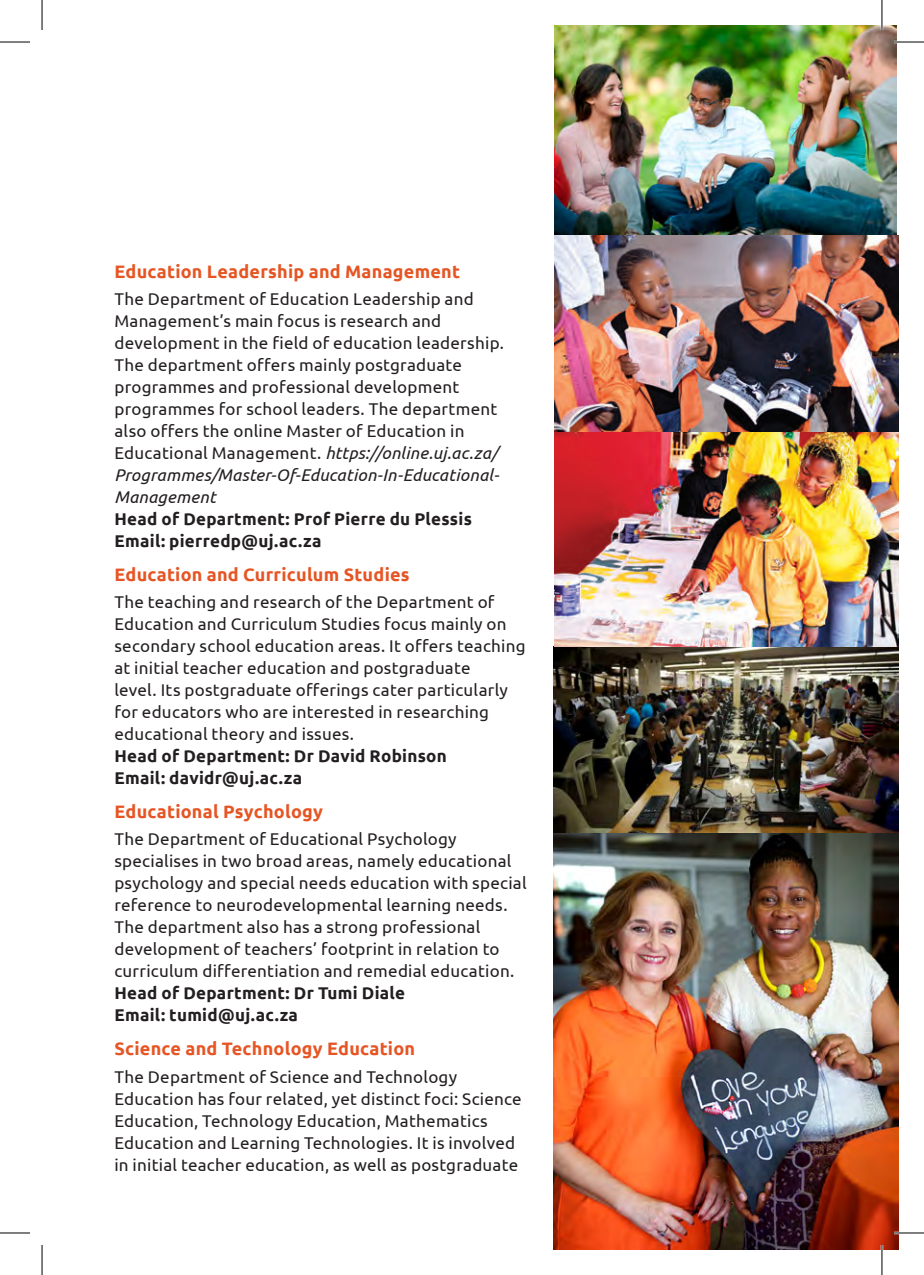
<style>
.page{position:relative;width:924px;height:1275px;background:#fff}
.page>*{position:absolute;margin:0;border:0;box-sizing:border-box;transform-origin:0 0}
.TableSubheading_Merr{font:700 18px "Ubuntu";letter-spacing:.015em;color:#e65524}
.TableSubheading_Merr-2{font:17px/22px "Ubuntu";letter-spacing:.015em;color:#231f20}
.TableSubheading_Merr-3{font:700 17px "Ubuntu";letter-spacing:.015em;color:#231f20}
.s1{font-style:italic}
</style>
<div class="page">
<img style="left:554px;top:26px;width:342px;height:209px">
<img style="left:553px;top:235px;width:345px;height:1014px">
<hr style="left:893px;top:41px;width:30px;height:2px;background:#fff">
<hr style="left:893px;top:1231px;width:30px;height:3px;background:#fff">
<hr style="left:880px;top:0;width:2px;height:30px;background:#fff">
<hr style="left:880px;top:1245px;width:2px;height:30px;background:#fff">
<hr style="left:0;top:42px;width:30px;height:1px;background:#000">
<hr style="left:893px;top:42px;width:30px;height:1px;background:#000">
<hr style="left:0;top:1232px;width:30px;height:1px;background:#000">
<hr style="left:893px;top:1232px;width:30px;height:1px;background:#000">
<hr style="left:42px;top:0;width:1px;height:30px;background:#000">
<hr style="left:42px;top:1245px;width:1px;height:30px;background:#000">
<hr style="left:881px;top:0;width:1px;height:30px;background:#000">
<hr style="left:881px;top:1245px;width:1px;height:30px;background:#000">
<p class="TableSubheading_Merr" style="left:114px;top:260px;width:347px">Education Leadership and Management</p>
<p class="TableSubheading_Merr-2" style="left:114px;top:288px;width:391px">The Department of Education Leadership and Management’s main focus is research and development in the field of education leadership.<br>The department offers mainly postgraduate programmes and professional development programmes for school leaders. The department also offers the online Master of Education in Educational Management. <span class="s1">https://online.uj.ac.za/ Programmes/Master-Of-Education-In-Educational-Management</span></p>
<p class="TableSubheading_Merr-3" style="left:114px;top:509px;width:359px">Head of Department: Prof Pierre du Plessis</p>
<p class="TableSubheading_Merr-3" style="left:114px;top:531px;width:208px">Email: pierredp@uj.ac.za</p>
<p class="TableSubheading_Merr" style="left:114px;top:563px;width:296px">Education and Curriculum Studies</p>
<p class="TableSubheading_Merr-2" style="left:114px;top:591px;width:412px">The teaching and research of the Department of Education and Curriculum Studies focus mainly on secondary school education areas. It offers teaching at initial teacher education and postgraduate<br>level. Its postgraduate offerings cater particularly for educators who are interested in researching educational theory and issues.</p>
<p class="TableSubheading_Merr-3" style="left:114px;top:746px;width:334px">Head of Department: Dr David Robinson</p>
<p class="TableSubheading_Merr-3" style="left:114px;top:768px;width:189px">Email: davidr@uj.ac.za</p>
<p class="TableSubheading_Merr" style="left:114px;top:800px;width:210px">Educational Psychology</p>
<p class="TableSubheading_Merr-2" style="left:114px;top:828px;width:413px">The Department of Educational Psychology specialises in two broad areas, namely educational psychology and special needs education with special reference to neurodevelopmental learning needs.<br>The department also has a strong professional development of teachers’ footprint in relation to curriculum differentiation and remedial education.</p>
<p class="TableSubheading_Merr-3" style="left:114px;top:983px;width:292px">Head of Department: Dr Tumi Diale</p>
<p class="TableSubheading_Merr-3" style="left:114px;top:1005px;width:185px">Email: tumid@uj.ac.za</p>
<p class="TableSubheading_Merr" style="left:114px;top:1037px;width:302px">Science and Technology Education</p>
<p class="TableSubheading_Merr-2" style="left:114px;top:1065px;width:408px">The Department of Science and Technology Education has four related, yet distinct foci: Science Education, Technology Education, Mathematics Education and Learning Technologies. It is involved in initial teacher education, as well as postgraduate</p>
</div>
